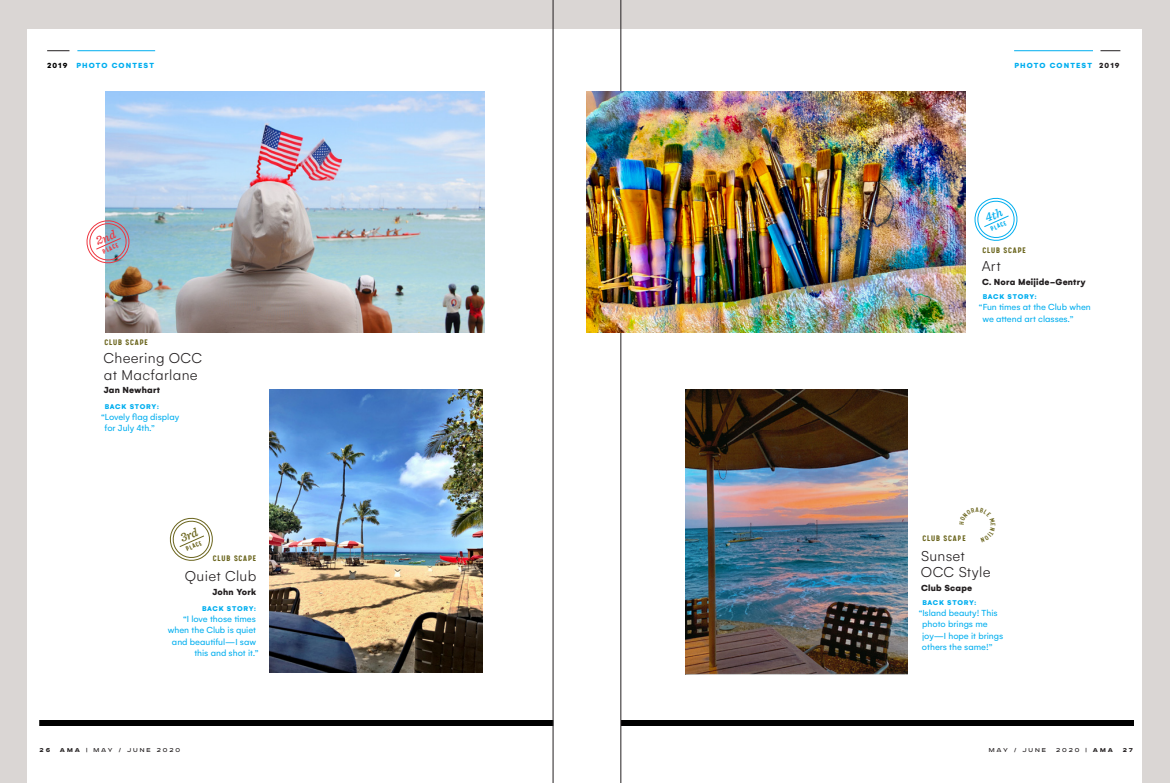
<style>
.page{position:relative;width:1170px;height:783px;background:#fff}
.page>*{position:absolute;margin:0;border:0;box-sizing:border-box;transform-origin:0 0}
.t1{font:300 15.5px "Gelion";letter-spacing:.02em;color:#231f20}
.t2{font:9.5px/11.4px "Gelion";color:#00aeef}
.t3{font:900 9.5px "Gelion";letter-spacing:.02em;color:#231f20}
.t4{font:700 9px "Calps";letter-spacing:.1em;color:#6a641c}
.t5{font:900 8px "Gelion";letter-spacing:.14em;color:#00aeef}
.t6{font:900 7.5px "Gelion";letter-spacing:.09em;color:#00aeef}
.t7{font:500 7.5px "Calps";color:#6a641c}
.t8{font:700 7.2px "Calps Slim";color:#6a641c}
.t9{font:700 7.2px "Calps Slim";color:#ee3640}
.t10{font:700 7.2px "Calps Slim";color:#00aeef}
.t11{font:7px "Road Radio";letter-spacing:.28em;color:#231f20}
.t12{font:900 7px "Road Radio";color:#231f20}
.s1{color:#000}
.s2{color:#231f20}
.s3{font-weight:900}
</style>
<div class="page">
<div style="left:1142px;top:0;width:28px;height:783px;background:#dad6d4"></div>
<hr style="left:1014px;top:50px;width:79px;height:1px;background:#00aeef">
<svg style="left:47px;top:50px;width:22px;height:1px"></svg>
<hr style="left:77px;top:50px;width:78px;height:1px;background:#00aeef">
<svg style="left:1101px;top:50px;width:19px;height:1px"></svg>
<div style="left:0;top:0;width:26px;height:783px;background:#dad6d4"></div>
<div style="left:0;top:0;width:586px;height:29px;background:#dad6d4"></div>
<div style="left:586px;top:0;width:584px;height:29px;background:#dad6d4"></div>
<div style="left:39px;top:720px;width:514px;height:6px;background:#000"></div>
<div style="left:621px;top:720px;width:513px;height:6px;background:#000"></div>
<hr style="left:553px;top:0;width:1px;height:783px;background:#231f20">
<hr style="left:621px;top:0;width:1px;height:783px;background:#231f20">
<img style="left:105px;top:91px;width:379px;height:242px">
<img style="left:586px;top:91px;width:379px;height:242px">
<img style="left:270px;top:389px;width:212px;height:284px">
<img style="left:685px;top:389px;width:223px;height:286px">
<svg style="left:169px;top:517px;width:44px;height:44px"></svg>
<svg style="left:86px;top:218px;width:46px;height:48px"></svg>
<svg style="left:974px;top:197px;width:44px;height:44px"></svg>
<p class="t5" style="left:47px;top:60px;width:108px"><span class="s1">2019</span> PHOTO CONTEST</p>
<p class="t5" style="left:1014px;top:60px;width:107px">PHOTO CONTEST <span class="s2">2019</span></p>
<p class="t9" style="left:101px;top:248px;width:18px;rotate:-24deg">PLACE</p>
<p class="t4" style="left:104px;top:337px;width:45px">CLUB SCAPE</p>
<p class="t1" style="left:104px;top:350px;width:100px">Cheering OCC</p>
<p class="t1" style="left:104px;top:366px;width:95px">at Macfarlane</p>
<p class="t3" style="left:104px;top:384px;width:58px">Jan Newhart</p>
<p class="t6" style="left:105px;top:401px;width:56px">BACK STORY:</p>
<p class="t2" style="left:101px;top:411px;width:80px">“Lovely flag display</p>
<p class="t2" style="left:105px;top:422px;width:52px">for July 4th.”</p>
<p class="t8" style="left:185px;top:545px;width:18px;rotate:-24deg">PLACE</p>
<p class="t4" style="left:213px;top:553px;width:45px">CLUB SCAPE</p>
<p class="t1" style="left:185px;top:568px;width:73px">Quiet Club</p>
<p class="t3" style="left:212px;top:585px;width:45px">John York</p>
<p class="t6" style="left:202px;top:603px;width:56px">BACK STORY:</p>
<p class="t2" style="left:183px;top:613px;width:74px">“I love those times</p>
<p class="t2" style="left:168px;top:624px;width:90px">when the Club is quiet</p>
<p class="t2" style="left:172px;top:636px;width:86px">and beautiful—I saw</p>
<p class="t2" style="left:194px;top:647px;width:66px">this and shot it.”</p>
<p class="t10" style="left:989px;top:225px;width:18px;rotate:-24deg">PLACE</p>
<p class="t4" style="left:982px;top:245px;width:45px">CLUB SCAPE</p>
<p class="t1" style="left:982px;top:258px;width:21px">Art</p>
<p class="t3" style="left:982px;top:275px;width:105px">C. Nora Meijide-Gentry</p>
<p class="t6" style="left:983px;top:292px;width:56px">BACK STORY:</p>
<p class="t2" style="left:982px;top:301px;width:110px;text-indent:-3px">“Fun times at the Club when we attend art classes.”</p>
<p class="t4" style="left:922px;top:533px;width:45px">CLUB SCAPE</p>
<p class="t7" style="left:976px;top:505px;width:5px">A</p>
<p class="t7" style="left:997px;top:523px;width:4px;rotate:90deg">E</p>
<p class="t1" style="left:921px;top:547px;width:46px">Sunset</p>
<p class="t1" style="left:921px;top:564px;width:71px">OCC Style</p>
<p class="t3" style="left:921px;top:581px;width:52px">Club Scape</p>
<p class="t6" style="left:922px;top:597px;width:56px">BACK STORY:</p>
<p class="t2" style="left:922px;top:607px;width:83px;text-indent:-3px">“Island beauty! This photo brings me joy—I hope it brings others the same!”</p>
<p class="t12" style="left:40px;top:746px;width:12px">2 6</p>
<p class="t11" style="left:60px;top:746px;width:122px"><span class="s3">AMA</span> | MAY / JUNE 2020</p>
<p class="t11" style="left:989px;top:746px;width:59px">may / june</p>
<p class="t11" style="left:1056px;top:746px;width:58px">2020 | <span class="s3">AMA</span></p>
<p class="t12" style="left:1123px;top:746px;width:12px">2 7</p>
</div>
